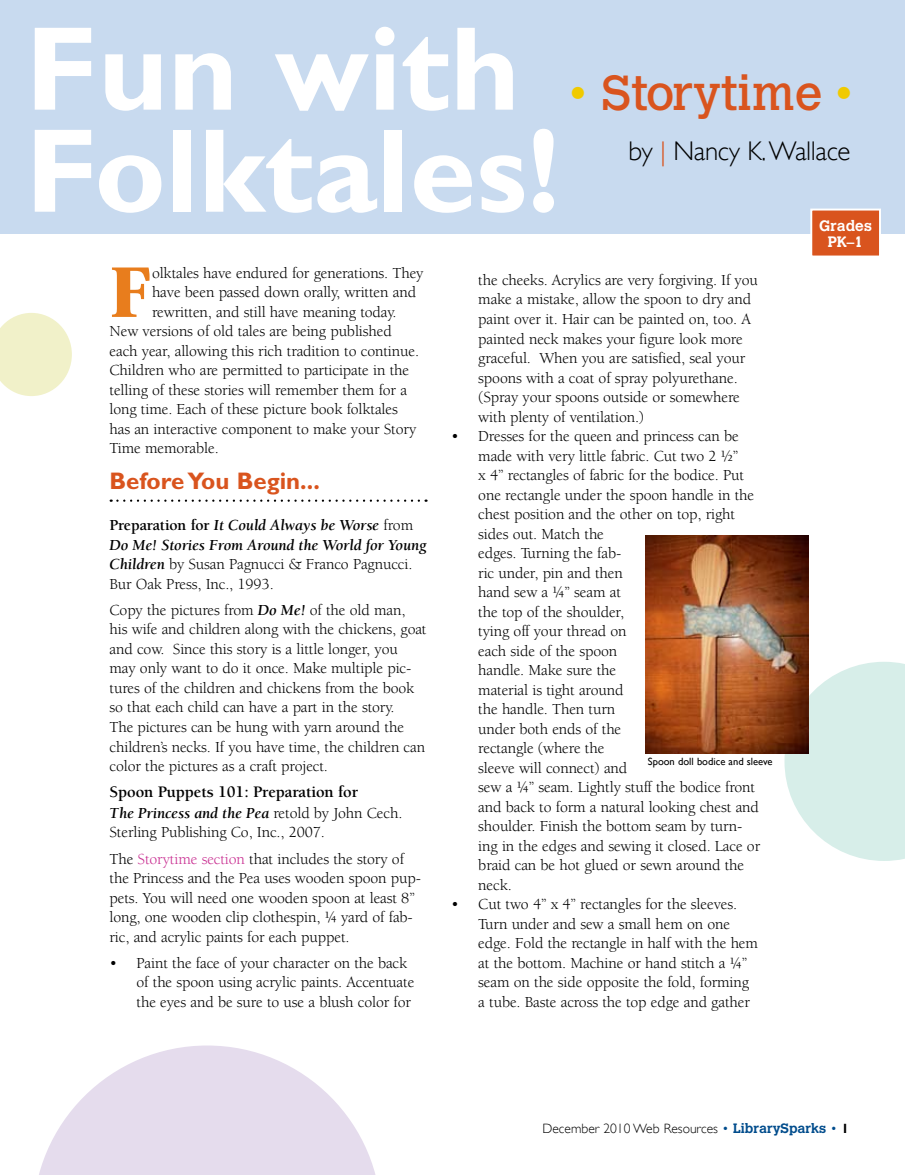
<style>
.page{position:relative;width:905px;height:1175px;background:#fff}
.page>*{position:absolute;margin:0;border:0;box-sizing:border-box;transform-origin:0 0}
.t1{font:700 120px/102px "Gill Sans";color:#fff}
.t2{font:900 74.85px "Giovanni";color:#e87d1d}
.t3{font:48.75px "Calvert";color:#d9541e}
.t4{font:300 27px "Gill Sans";letter-spacing:-.015em;color:#000}
.t5{font:700 24px "Gill Sans";color:#d9541e}
.t6{font:700 16.5px "Berkeley";letter-spacing:-.01em;color:#000}
.t7{font:15.75px/19.5px "Berkeley";letter-spacing:-.01em;color:#000}
.t8{font:italic 700 15.75px/19.5px "Berkeley";letter-spacing:-.01em;color:#000}
.t9{font:700 15px/16.5px "Calvert";color:#fff;text-align:center}
.t10{font:300 13.5px "Gill Sans";color:#000}
.t11{font:10.5px "Gill Sans";color:#000}
.s1{color:#f0ca00}
.s2{color:#d9541e}
.s3{font-style:normal}
.s4{font-weight:400;font-style:normal}
.s5{font-weight:700;font-style:italic}
.s6{color:#c93092}
.s7{color:#004c8c}
.s8{font-family:"Calvert";font-weight:700;color:#004c8c}
</style>
<div class="page">
<svg style="left:39px;top:1045px;width:336px;height:129px;fill:#e5dced"></svg>
<svg style="left:784px;top:662px;width:120px;height:199px;background:#dbeeea"></svg>
<svg style="left:0;top:313px;width:72px;height:83px"></svg>
<div style="left:0;top:0;width:904px;height:234px;background:#c8daef"></div>
<div style="left:811px;top:209px;width:69px;height:47px;background:#d9541e"></div>
<div style="left:810px;top:209px;width:70px;height:48px;border:2px solid #fff"></div>
<svg style="left:111px;top:499px;width:315px;height:3px"></svg>
<img style="left:645px;top:536px;width:163px;height:217px">
<h1 class="t1" style="left:26px;top:18px;width:535px">Fun with<br>Folktales!</h1>
<h3 class="t3" style="left:569px;top:65px;width:285px"><span class="s1">•</span> Storytime <span class="s1">•</span></h3>
<h3 class="t4" style="left:628px;top:135px;width:224px">by <span class="s2">|</span> Nancy K. Wallace</h3>
<p class="t9" style="left:819px;top:217px;width:54px">Grades<br>PK–1</p>
<h2 class="t2" style="left:110px;top:247px;width:42px">F</h2>
<p class="t7" style="left:152px;top:263px;width:273px">olktales have endured for generations. They</p>
<p class="t7" style="left:152px;top:283px;width:266px">have been passed down orally, written and</p>
<p class="t7" style="left:152px;top:302px;width:246px">rewritten, and still have meaning today.</p>
<p class="t7" style="left:110px;top:322px;width:284px">New versions of old tales are being published</p>
<p class="t7" style="left:110px;top:341px;width:311px">each year, allowing this rich tradition to continue.</p>
<p class="t7" style="left:110px;top:361px;width:301px">Children who are permitted to participate in the</p>
<p class="t7" style="left:110px;top:380px;width:299px">telling of these stories will remember them for a</p>
<p class="t7" style="left:110px;top:400px;width:290px">long time. Each of these picture book folktales</p>
<p class="t7" style="left:110px;top:419px;width:308px">has an interactive component to make your Story</p>
<p class="t7" style="left:110px;top:439px;width:111px">Time memorable.</p>
<h3 class="t5" style="left:110px;top:467px;width:212px">Before You Begin...</h3>
<p class="t8" style="left:110px;top:516px;width:318px"><span class="s3">Preparation for</span> It Could Always be Worse <span class="s4">from </span>Do Me! Stories From Around the World for Young Children <span class="s4">by Susan Pagnucci &amp; Franco Pagnucci.<br>Bur Oak Press, Inc., 1993.</span></p>
<p class="t7" style="left:110px;top:600px;width:318px">Copy the pictures from <span class="s5">Do Me!</span> of the old man, his wife and children along with the chickens, goat and cow. Since this story is a little longer, you may only want to do it once. Make multiple pic&shy;tures of the children and chickens from the book so that each child can have a part in the story.<br>The pictures can be hung with yarn around the children’s necks. If you have time, the children can color the pictures as a craft project.</p>
<p class="t6" style="left:110px;top:783px;width:250px">Spoon Puppets 101: Preparation for</p>
<p class="t7" style="left:110px;top:803px;width:294px"><span class="s5">The Princess and the Pea</span> retold by John Cech.<br>Sterling Publishing Co, Inc., 2007.</p>
<p class="t7" style="left:110px;top:849px;width:313px">The <span class="s6">Storytime section</span> that includes the story of the Princess and the Pea uses wooden spoon pup&shy;pets. You will need one wooden spoon at least 8” long, one wooden clip clothespin, ¼ yard of fab&shy;ric, and acrylic paints for each puppet.</p>
<p class="t7" style="left:136px;top:953px;width:279px;text-indent:-27px">• Paint the face of your character on the back of the spoon using acrylic paints. Accentuate the eyes and be sure to use a blush color for</p>
<p class="t7" style="left:478px;top:271px;width:281px">the cheeks. Acrylics are very forgiving. If you make a mistake, allow the spoon to dry and paint over it. Hair can be painted on, too. A painted neck makes your figure look more graceful. When you are satisfied, seal your spoons with a coat of spray polyurethane. (Spray your spoons outside or somewhere with plenty of ventilation.)</p>
<p class="t7" style="left:478px;top:427px;width:283px;text-indent:-27px">• Dresses for the queen and princess can be made with very little fabric. Cut two 2 ½”<br>x 4” rectangles of fabric for the bodice. Put one rectangle under the spoon handle in the chest position and the other on top, right sides out. Match the<br>edges. Turning the fab-<br>ric under, pin and then<br>hand sew a ¼” seam at<br>the top of the shoulder,<br>tying off your thread on<br>each side of the spoon<br>handle. Make sure the<br>material is tight around<br>the handle. Then turn<br>under both ends of the<br>rectangle (where the<br>sleeve will connect) and<br>sew a ¼” seam. Lightly stuff the bodice front and back to form a natural looking chest and shoulder. Finish the bottom seam by turn&shy;ing in the edges and sewing it closed. Lace or braid can be hot glued or sewn around the neck.</p>
<p class="t7" style="left:478px;top:895px;width:281px;text-indent:-27px">• Cut two 4” x 4” rectangles for the sleeves.<br>Turn under and sew a small hem on one edge. Fold the rectangle in half with the hem at the bottom. Machine or hand stitch a ¼” seam on the side opposite the fold, forming a tube. Baste across the top edge and gather</p>
<p class="t11" style="left:648px;top:755px;width:126px">Spoon doll bodice and sleeve</p>
<p class="t10" style="left:542px;top:1120px;width:296px">December 2010 Web Resources <span class="s7">•</span> <span class="s8">LibrarySparks</span> <span class="s7">•</span></p>
</div>
